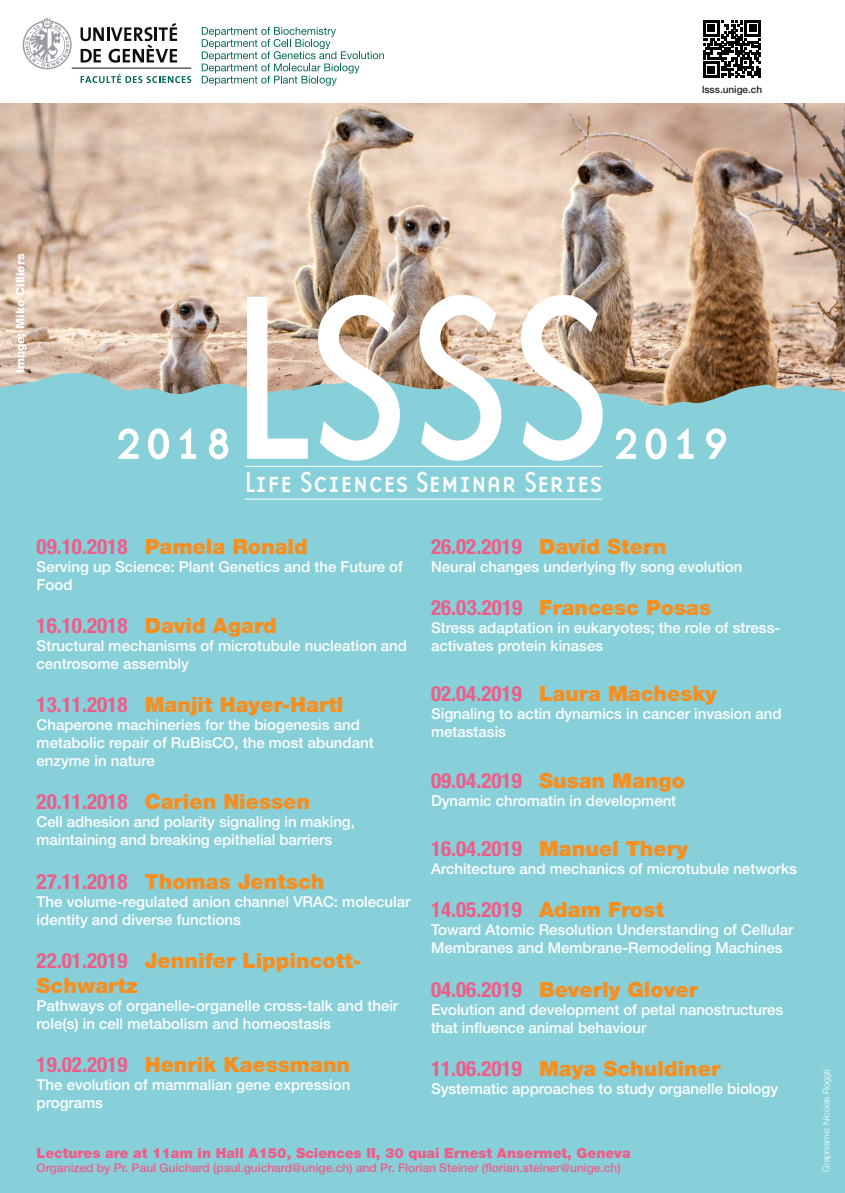
<style>
.page{position:relative;width:845px;height:1193px;background:#fff}
.page>*{position:absolute;margin:0;border:0;box-sizing:border-box;transform-origin:0 0}
.t1{font:242.9px "Base Twelve Sans";color:#fff}
.t2{font:60px "Base Twelve Sans Smallcaps";color:#fff}
.t3{font:30.2px "Base Twelve Sans Smallcaps";color:#fff}
.Date{font:900 21px/25.2px "Helvetica Neue";color:#f78f20}
.Date-2{font:700 condensed 21px "Helvetica Neue";color:#ee5d88}
.t4{font:500 15px/18px "Helvetica Neue";color:#fff}
.Lecture{font:900 14px "Helvetica Neue";color:#ee5d88}
.Chairmen{font:500 12px "Helvetica Neue";color:#ee5d88}
.t5{font:800 12px "Helvetica Neue";color:#fff}
.t6{font:500 10px "Helvetica Neue";color:#231f20}
.t7{font:300 9px "Helvetica Neue";color:#fff}
.s1{font-weight:700;font-stretch:condensed;color:#ee5d88}
.s2{font-weight:900;font-stretch:normal;color:#f78f20}
</style>
<div class="page">
<img style="left:0;top:103px;width:844px;height:270px">
<div style="left:0;top:373px;width:844px;height:820px;background:#87d0d9"></div>
<hr style="left:245px;top:466px;width:357px;height:1px;background:#fff">
<hr style="left:245px;top:499px;width:357px;height:1px;background:#fff">
<svg style="left:703px;top:20px;width:57px;height:58px"></svg>
<svg style="left:202px;top:27px;width:182px;height:59px"></svg>
<svg style="left:80px;top:23px;width:97px;height:40px"></svg>
<svg style="left:23px;top:17px;width:49px;height:52px"></svg>
<hr style="left:72px;top:68px;width:119px;height:1px;background:#0e0e14">
<svg style="left:81px;top:74px;width:110px;height:9px"></svg>
<p class="t6" style="left:701px;top:83px;width:62px">lsss.unige.ch</p>
<p class="t5" style="left:13px;top:373px;width:121px;rotate:-90deg">Image: Mike Cilliers</p>
<h1 class="t1" style="left:227px;top:225px;width:386px">LSSS</h1>
<h3 class="t3" style="left:245px;top:463px;width:359px">Life Sciences Seminar Series</h3>
<p class="t2" style="left:113px;top:401px;width:121px">2018</p>
<p class="t2" style="left:610px;top:401px;width:121px">2019</p>
<p class="Date" style="left:37px;top:534px;width:272px"><span class="s1">09.10.2018</span> Pamela Ronald</p>
<p class="t4" style="left:37px;top:557px;width:367px">Serving up Science: Plant Genetics and the Future of<br>Food</p>
<p class="Date-2" style="left:37px;top:613px;width:241px">16.10.2018 <span class="s2">David Agard</span></p>
<p class="t4" style="left:37px;top:636px;width:372px">Structural mechanisms of microtubule nucleation and centrosome assembly</p>
<p class="Date" style="left:37px;top:692px;width:308px"><span class="s1">13.11.2018</span> Manjit Hayer-Hartl</p>
<p class="t4" style="left:37px;top:716px;width:338px">Chaperone machineries for the biogenesis and metabolic repair of RuBisCO, the most abundant enzyme in nature</p>
<p class="Date" style="left:37px;top:789px;width:275px"><span class="s1">20.11.2018</span> Carien Niessen</p>
<p class="t4" style="left:37px;top:813px;width:320px">Cell adhesion and polarity signaling in making, maintaining and breaking epithelial barriers</p>
<p class="Date" style="left:37px;top:868px;width:289px"><span class="s1">27.11.2018</span> Thomas Jentsch</p>
<p class="t4" style="left:37px;top:892px;width:375px">The volume-regulated anion channel VRAC: molecular identity and diverse functions</p>
<p class="Date" style="left:37px;top:948px;width:326px"><span class="s1">22.01.2019</span> Jennifer Lippincott-<br>Schwartz</p>
<p class="t4" style="left:37px;top:996px;width:363px">Pathways of organelle-organelle cross-talk and their role(s) in cell metabolism and homeostasis</p>
<p class="Date" style="left:37px;top:1052px;width:315px"><span class="s1">19.02.2019</span> Henrik Kaessmann</p>
<p class="t4" style="left:37px;top:1076px;width:315px">The evolution of mammalian gene expression programs</p>
<p class="Date-2" style="left:431px;top:534px;width:237px">26.02.2019 <span class="s2">David Stern</span></p>
<p class="t4" style="left:431px;top:557px;width:312px">Neural changes underlying fly song evolution</p>
<p class="Date" style="left:431px;top:595px;width:281px"><span class="s1">26.03.2019</span> Francesc Posas</p>
<p class="t4" style="left:431px;top:618px;width:351px">Stress adaptation in eukaryotes; the role of stress&shy;activates protein kinases</p>
<p class="Date" style="left:431px;top:681px;width:287px"><span class="s1">02.04.2019</span> Laura Machesky</p>
<p class="t4" style="left:431px;top:705px;width:352px">Signaling to actin dynamics in cancer invasion and metastasis</p>
<p class="Date-2" style="left:431px;top:768px;width:255px">09.04.2019 <span class="s2">Susan Mango</span></p>
<p class="t4" style="left:431px;top:791px;width:247px">Dynamic chromatin in development</p>
<p class="Date" style="left:431px;top:836px;width:258px"><span class="s1">16.04.2019</span> Manuel Thery</p>
<p class="t4" style="left:431px;top:860px;width:367px">Architecture and mechanics of microtubule networks</p>
<p class="Date-2" style="left:431px;top:897px;width:234px">14.05.2019 <span class="s2">Adam Frost</span></p>
<p class="t4" style="left:431px;top:921px;width:364px">Toward Atomic Resolution Understanding of Cellular<br>Membranes and Membrane-Remodeling Machines</p>
<p class="Date" style="left:431px;top:976px;width:268px"><span class="s1">04.06.2019</span> Beverly Glover</p>
<p class="t4" style="left:431px;top:1000px;width:353px">Evolution and development of petal nanostructures that influence animal behaviour</p>
<p class="Date" style="left:431px;top:1056px;width:291px"><span class="s1">11.06.2019</span> Maya Schuldiner</p>
<p class="t4" style="left:431px;top:1079px;width:348px">Systematic approaches to study organelle biology</p>
<p class="Lecture" style="left:37px;top:1144px;width:595px">Lectures are at 11am in Hall A150, Sciences II, 30 quai Ernest Ansermet, Geneva</p>
<p class="Chairmen" style="left:37px;top:1160px;width:585px">Organized by Pr. Paul Guichard (paul.guichard@unige.ch) and Pr. Florian Steiner (florian.steiner@unige.ch)</p>
<p class="t7" style="left:820px;top:1172px;width:104px;rotate:-90deg">Graphisme: Nicolas Roggli</p>
</div>
